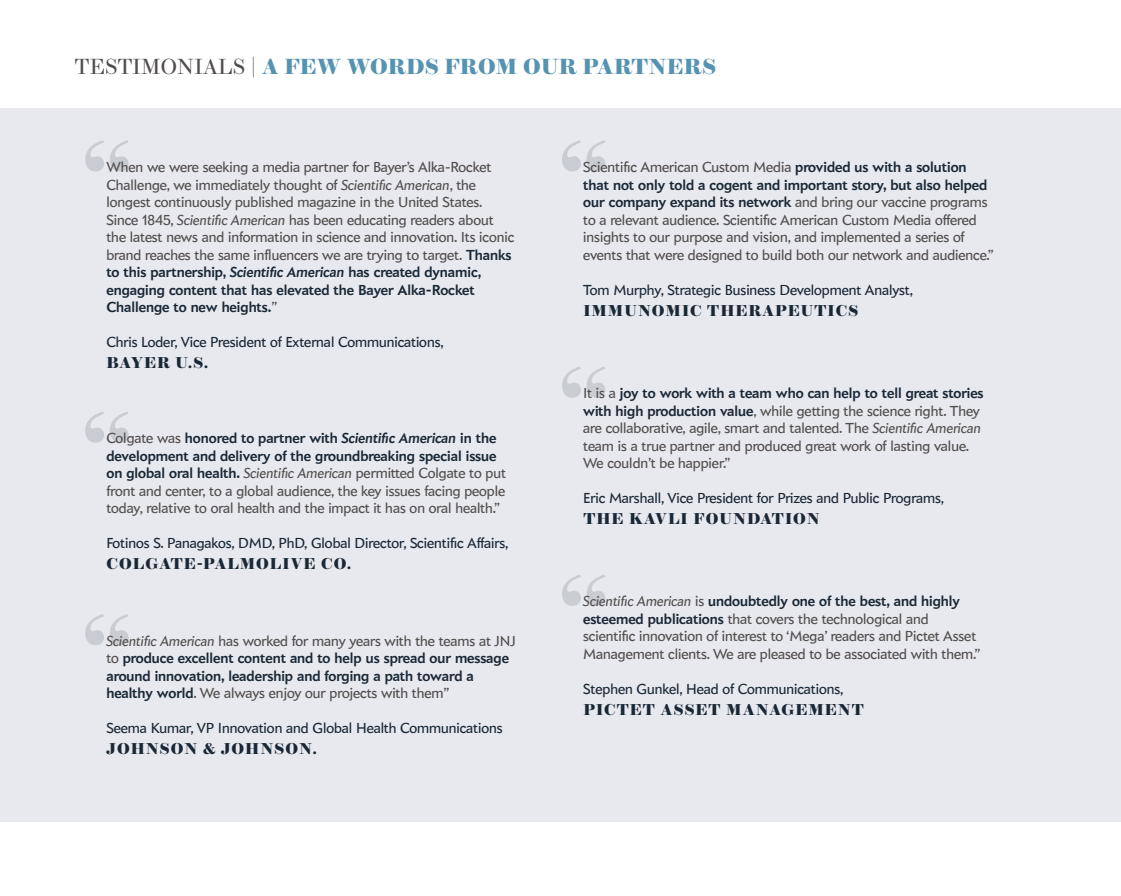
<style>
.page{position:relative;width:1121px;height:896px;background:#fff}
.page>*{position:absolute;margin:0;border:0;box-sizing:border-box;transform-origin:0 0}
.t1{font:500 121.27px "Brunel Deck";color:#1a2836}
.cd_HEAD_24{font:700 21.88px "Brunel Deck";letter-spacing:.015em;color:#5593b1}
.t2{font:700 15.75px "Brunel Deck";letter-spacing:.065em;color:#1a2836}
.t3{font:14px/17.5px "Apres";color:#524e4d}
.t4{font:14px "Apres";color:#1a2836}
.t5{font:700 14px/17.5px "Apres";color:#1a2836}
.s1{font-weight:400;color:#524e4d}
.s2{font-style:italic}
.s3{font-weight:700;color:#1a2836}
.s4{font-weight:700;font-style:italic;color:#1a2836}
.s5{font-weight:400;font-style:italic;color:#524e4d}
</style>
<div class="page">
<div style="left:0;top:108px;width:1120px;height:713px;background:#e8e9ee"></div>
<p class="cd_HEAD_24" style="left:75px;top:54px;width:642px"><span class="s1">TESTIMONIALS |</span> A FEW WORDS FROM OUR PARTNERS</p>
<h1 class="t1" style="left:80px;top:118px;width:56px">“</h1>
<p class="t3" style="left:106px;top:158px;width:409px">When we were seeking a media partner for Bayer’s Alka-Rocket Challenge, we immediately thought of <span class="s2">Scientific American</span>, the longest continuously published magazine in the United States.<br>Since 1845, <span class="s2">Scientific American</span> has been educating readers about the latest news and information in science and innovation. Its iconic brand reaches the same influencers we are trying to target. <span class="s3">Thanks to this partnership,</span> <span class="s4">Scientific American</span> <span class="s3">has created dynamic, engaging content that has elevated the Bayer Alka-Rocket Challenge to new heights.</span>”</p>
<p class="t4" style="left:106px;top:333px;width:339px">Chris Loder, Vice President of External Communications,</p>
<p class="t2" style="left:106px;top:354px;width:103px">BAYER U.S.</p>
<h1 class="t1" style="left:80px;top:389px;width:56px">“</h1>
<p class="t3" style="left:106px;top:429px;width:401px">Colgate was <span class="s3">honored to partner with</span> <span class="s4">Scientific American</span> <span class="s3">in the development and delivery of the groundbreaking special issue on global oral health.</span> <span class="s2">Scientific American</span> permitted Colgate to put front and center, to a global audience, the key issues facing people today, relative to oral health and the impact it has on oral health.”</p>
<p class="t4" style="left:106px;top:535px;width:403px">Fotinos S. Panagakos, DMD, PhD, Global Director, Scientific Affairs,</p>
<p class="t2" style="left:106px;top:555px;width:246px">COLGATE-PALMOLIVE CO.</p>
<h1 class="t1" style="left:80px;top:592px;width:56px">“</h1>
<p class="t5" style="left:106px;top:632px;width:411px"><span class="s5">Scientific American</span> <span class="s1">has worked for many years with the teams at JNJ to</span> produce excellent content and to help us spread our message around innovation, leadership and forging a path toward a healthy world<span class="s1">. We always enjoy our projects with them”</span></p>
<p class="t4" style="left:106px;top:720px;width:397px">Seema Kumar, VP Innovation and Global Health Communications</p>
<p class="t2" style="left:106px;top:740px;width:211px">JOHNSON &amp; JOHNSON.</p>
<h1 class="t1" style="left:556px;top:118px;width:56px">“</h1>
<p class="t3" style="left:583px;top:158px;width:412px">Scientific American Custom Media <span class="s3">provided us with a solution that not only told a cogent and important story, but also helped our company expand its network</span> and bring our vaccine programs to a relevant audience. Scientific American Custom Media offered insights to our purpose and vision, and implemented a series of events that were designed to build both our network and audience.”</p>
<p class="t4" style="left:583px;top:281px;width:331px">Tom Murphy, Strategic Business Development Analyst,</p>
<p class="t2" style="left:583px;top:301px;width:276px">IMMUNOMIC THERAPEUTICS</p>
<h1 class="t1" style="left:556px;top:344px;width:56px">“</h1>
<p class="t3" style="left:583px;top:384px;width:402px">It is a <span class="s3">joy to work with a team who can help to tell great stories with high production value</span>, while getting the science right. They are collaborative, agile, smart and talented. The <span class="s2">Scientific American </span>team is a true partner and produced great work of lasting value.<br>We couldn’t be happier.”</p>
<p class="t4" style="left:583px;top:490px;width:362px">Eric Marshall, Vice President for Prizes and Public Programs,</p>
<p class="t2" style="left:583px;top:510px;width:238px">THE KAVLI FOUNDATION</p>
<h1 class="t1" style="left:556px;top:552px;width:56px">“</h1>
<p class="t3" style="left:583px;top:592px;width:399px"><span class="s2">Scientific American</span> is <span class="s3">undoubtedly one of the best, and highly esteemed publications</span> that covers the technological and scientific innovation of interest to ‘Mega’ readers and Pictet Asset Management clients. We are pleased to be associated with them.”</p>
<p class="t4" style="left:583px;top:680px;width:262px">Stephen Gunkel, Head of Communications,</p>
<p class="t2" style="left:583px;top:701px;width:282px">PICTET ASSET MANAGEMENT</p>
</div>
